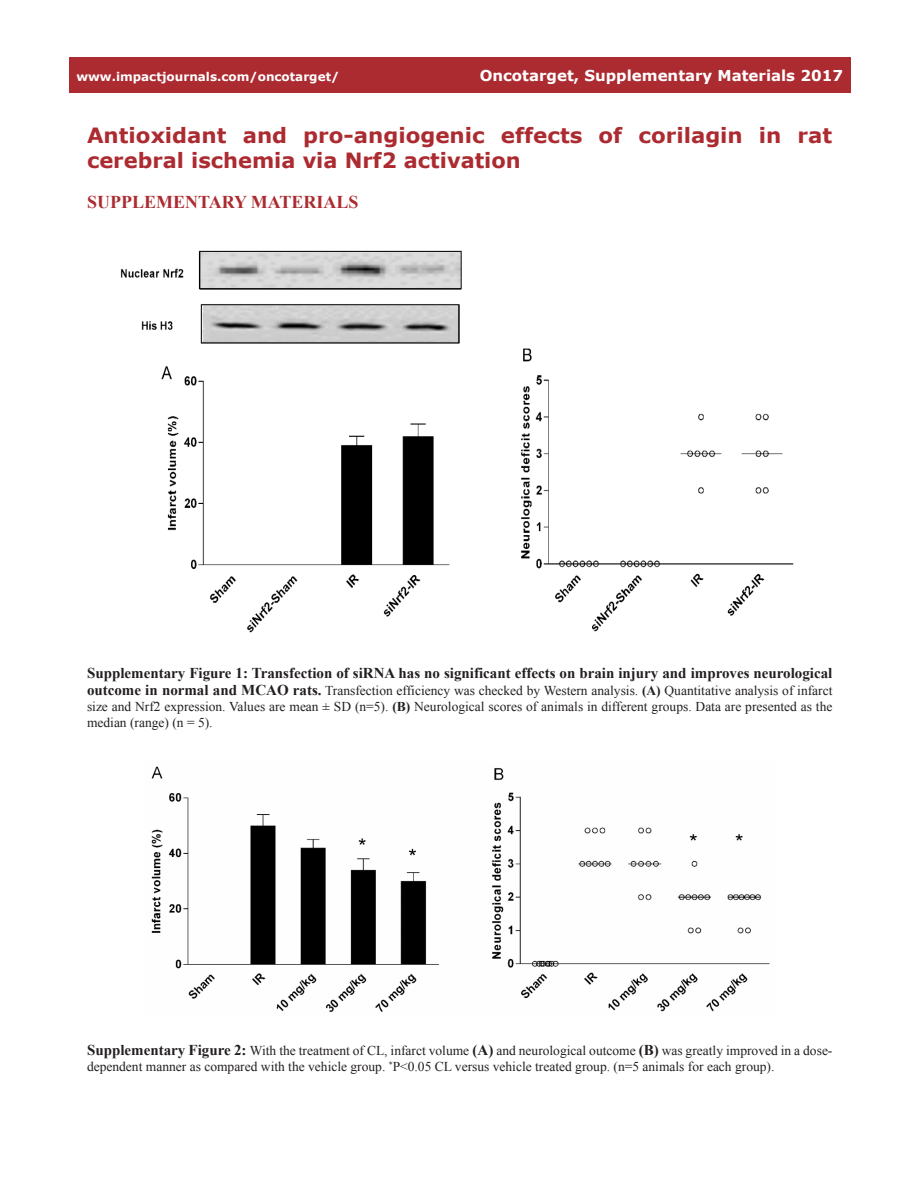
<style>
.page{position:relative;width:918px;height:1188px;background:#fff}
.page>*{position:absolute;margin:0;border:0;box-sizing:border-box;transform-origin:0 0}
.t1{font:700 21px/25.2px "Verdana";color:#ac2b31}
.Heading{font:700 18px "Times New Roman";color:#ac2b31}
.figuretext{font:700 15px "Times New Roman";color:#231f20}
.t2{font:700 15px "Verdana";color:#fff}
.figuretext-2{font:13.5px/16.2px "Times New Roman";color:#231f20;text-align:justify}
.t3{font:700 12px "Verdana";color:#fff}
.s1{font-weight:700;font-size:15px}
.s2{font-weight:700}
</style>
<div class="page">
<div style="left:69px;top:57px;width:781px;height:36px;background:#ac2b31"></div>
<img style="left:120px;top:250px;width:674px;height:383px">
<img style="left:151px;top:766px;width:619px;height:246px">
<p class="t3" style="left:76px;top:68px;width:264px">www.impactjournals.com/oncotarget/</p>
<p class="t2" style="left:480px;top:65px;width:365px">Oncotarget, Supplementary Materials 2017</p>
<p class="t1" style="left:87px;top:122px;width:747px">Antioxidant and pro-angiogenic effects of corilagin in rat cerebral ischemia via Nrf2 activation</p>
<p class="Heading" style="left:87px;top:189px;width:273px">SUPPLEMENTARY MATERIALS</p>
<p class="figuretext" style="left:87px;top:663px;width:747px">Supplementary Figure 1: Transfection of siRNA has no significant effects on brain injury and improves neurological</p>
<p class="figuretext-2" style="left:87px;top:682px;width:747px"><span class="s1">outcome in normal and MCAO rats.</span> Transfection efficiency was checked by Western analysis. <span class="s2">(A)</span> Quantitative analysis of infarct size and Nrf2 expression. Values are mean ± SD (n=5). <span class="s2">(B)</span> Neurological scores of animals in different groups. Data are presented as the median (range) (n = 5).</p>
<p class="figuretext-2" style="left:87px;top:1042px;width:747px"><span class="s1">Supplementary Figure 2:</span> With the treatment of CL, infarct volume <span class="s1">(A)</span> and neurological outcome <span class="s1">(B)</span> was greatly improved in a dose&shy;dependent manner as compared with the vehicle group. <sup>*</sup>P&lt;0.05 CL versus vehicle treated group. (n=5 animals for each group).</p>
</div>
